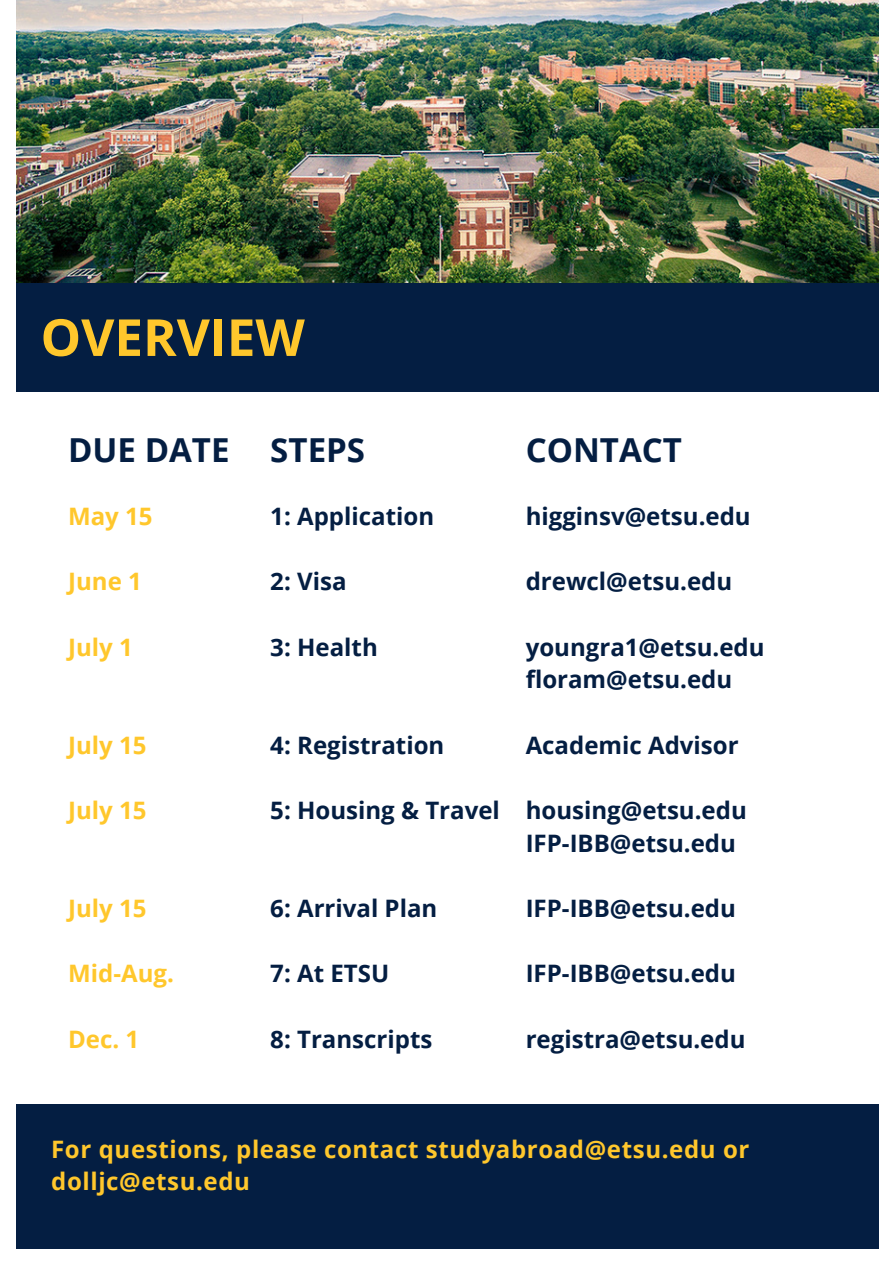
<style>
.page{position:relative;width:894px;height:1264px;background:#fff}
.page>*{position:absolute;margin:0;border:0;box-sizing:border-box;transform-origin:0 0}
.t1{font:700 51px "Open Sans";color:#ffc72c}
.t2{font:700 33px "Open Sans";color:#041e42}
.t3{font:700 24px "Open Sans";color:#041e42}
.t4{font:700 24px/32.7px "Open Sans";letter-spacing:.025em;color:#ffc72c}
</style>
<div class="page">
<img style="left:16px;top:0;width:861px;height:283px">
<div style="left:16px;top:283px;width:861px;height:108px;background:#041e42"></div>
<div style="left:16px;top:1104px;width:861px;height:144px;background:#041e42"></div>
<p class="t1" style="left:41px;top:301px;width:266px">OVERVIEW</p>
<p class="t2" style="left:68px;top:426px;width:163px">DUE DATE</p>
<p class="t2" style="left:270px;top:426px;width:96px">STEPS</p>
<p class="t2" style="left:525px;top:426px;width:158px">CONTACT</p>
<p class="t4" style="left:68px;top:499px;width:86px">May 15</p>
<p class="t3" style="left:270px;top:499px;width:165px">1: Application</p>
<p class="t3" style="left:525px;top:499px;width:226px">higginsv@etsu.edu</p>
<p class="t4" style="left:68px;top:564px;width:75px">June 1</p>
<p class="t3" style="left:270px;top:565px;width:78px">2: Visa</p>
<p class="t3" style="left:525px;top:565px;width:208px">drewcl@etsu.edu</p>
<p class="t4" style="left:68px;top:630px;width:66px">July 1</p>
<p class="t3" style="left:270px;top:630px;width:109px">3: Health</p>
<p class="t3" style="left:525px;top:630px;width:240px">youngra1@etsu.edu</p>
<p class="t3" style="left:525px;top:662px;width:208px">floram@etsu.edu</p>
<p class="t4" style="left:68px;top:728px;width:80px">July 15</p>
<p class="t3" style="left:270px;top:728px;width:175px">4: Registration</p>
<p class="t3" style="left:525px;top:728px;width:214px">Academic Advisor</p>
<p class="t4" style="left:68px;top:793px;width:80px">July 15</p>
<p class="t3" style="left:270px;top:793px;width:231px">5: Housing &amp; Travel</p>
<p class="t3" style="left:525px;top:793px;width:222px">housing@etsu.edu</p>
<p class="t3" style="left:525px;top:826px;width:212px">IFP-IBB@etsu.edu</p>
<p class="t4" style="left:68px;top:891px;width:80px">July 15</p>
<p class="t3" style="left:270px;top:891px;width:168px">6: Arrival Plan</p>
<p class="t3" style="left:525px;top:891px;width:212px">IFP-IBB@etsu.edu</p>
<p class="t4" style="left:68px;top:956px;width:107px">Mid-Aug.</p>
<p class="t3" style="left:270px;top:956px;width:120px">7: At ETSU</p>
<p class="t3" style="left:525px;top:956px;width:212px">IFP-IBB@etsu.edu</p>
<p class="t4" style="left:68px;top:1022px;width:73px">Dec. 1</p>
<p class="t3" style="left:270px;top:1022px;width:163px">8: Transcripts</p>
<p class="t3" style="left:525px;top:1022px;width:221px">registra@etsu.edu</p>
<p class="t4" style="left:51px;top:1131px;width:699px">For questions, please contact studyabroad@etsu.edu or dolljc@etsu.edu</p>
</div>
